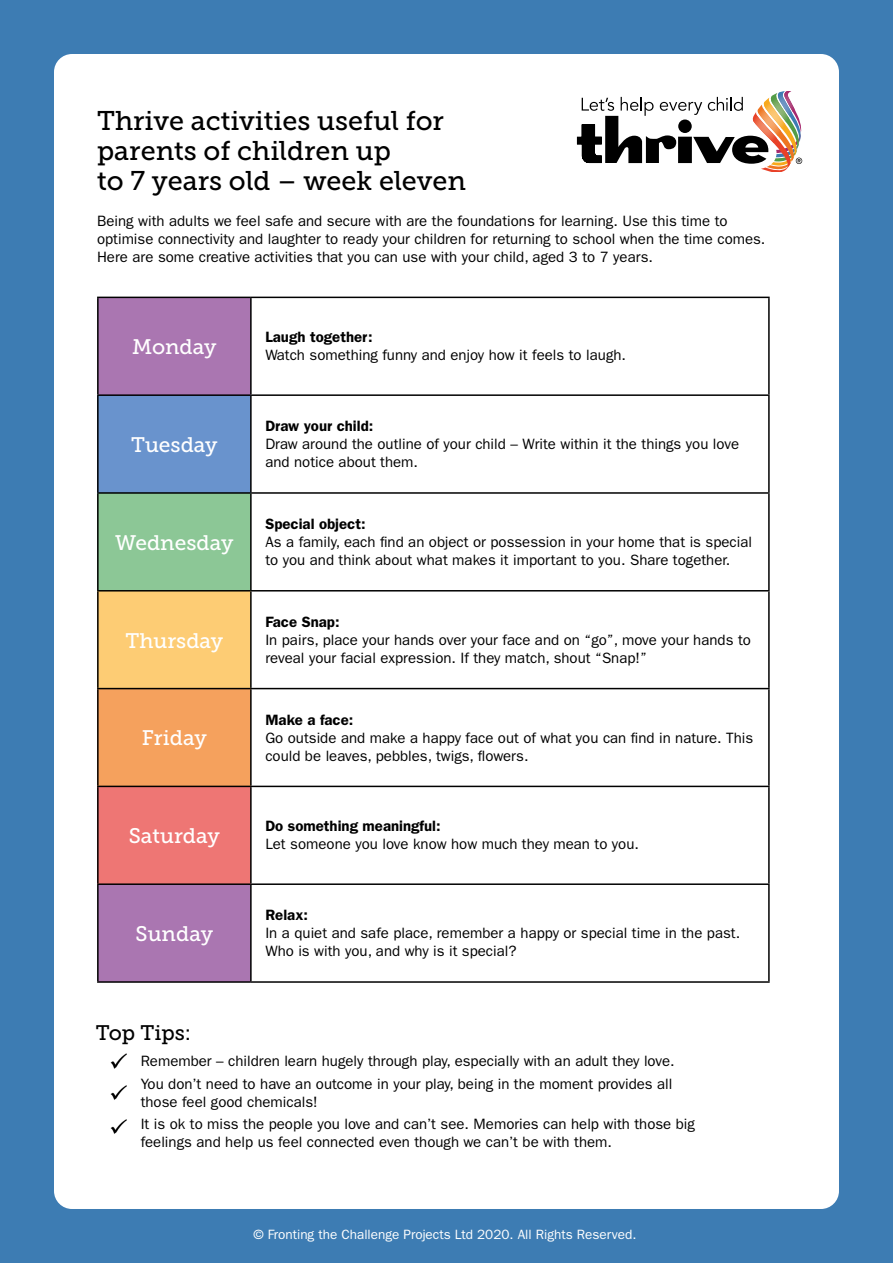
<style>
.page{position:relative;width:893px;height:1263px;background:#3d7cb3}
.page>*{position:absolute;margin:0;border:0;box-sizing:border-box;transform-origin:0 0}
.t1{font:27px/30px "Museo Slab 500";color:#000}
.t2{font:21px "Museo Slab 500";color:#fff}
.t3{font:21px "Museo Slab 500";letter-spacing:-.005em;color:#000}
.t4{font:15px/18px "Franklin Gothic LT Pro";color:#000}
.t5{font:15px "Franklin Gothic LT Pro Dm";color:#000}
.t6{font:13.5px "Franklin Gothic LT Pro";color:#fff}
</style>
<div class="page">
<div style="left:54px;top:54px;width:785px;height:1155px;background:#fff;border-radius:18px"></div>
<div style="left:99px;top:298px;width:151px;height:683px;background:#aa76b1"></div>
<div style="left:98px;top:395px;width:153px;height:98px;background:#6993cd"></div>
<div style="left:98px;top:493px;width:153px;height:98px;background:#8cc796"></div>
<div style="left:98px;top:591px;width:153px;height:98px;background:#fdcc74"></div>
<div style="left:98px;top:689px;width:153px;height:97px;background:#f5a15d"></div>
<div style="left:98px;top:786px;width:153px;height:98px;background:#ee7674"></div>
<hr style="left:97px;top:297px;width:154px;height:1px;background:#000">
<hr style="left:97px;top:298px;width:2px;height:96px;background:#000">
<hr style="left:251px;top:297px;width:519px;height:1px;background:#000">
<hr style="left:250px;top:298px;width:2px;height:96px;background:#000">
<hr style="left:768px;top:298px;width:2px;height:96px;background:#000">
<hr style="left:97px;top:394px;width:154px;height:2px;background:#000">
<hr style="left:97px;top:396px;width:2px;height:96px;background:#000">
<hr style="left:251px;top:394px;width:519px;height:2px;background:#000">
<hr style="left:250px;top:396px;width:2px;height:96px;background:#000">
<hr style="left:768px;top:396px;width:2px;height:96px;background:#000">
<hr style="left:97px;top:492px;width:154px;height:2px;background:#000">
<hr style="left:97px;top:494px;width:2px;height:96px;background:#000">
<hr style="left:251px;top:492px;width:519px;height:2px;background:#000">
<hr style="left:250px;top:494px;width:2px;height:96px;background:#000">
<hr style="left:768px;top:494px;width:2px;height:96px;background:#000">
<hr style="left:97px;top:590px;width:154px;height:1px;background:#000">
<hr style="left:97px;top:591px;width:2px;height:97px;background:#000">
<hr style="left:251px;top:590px;width:519px;height:1px;background:#000">
<hr style="left:250px;top:591px;width:2px;height:97px;background:#000">
<hr style="left:768px;top:591px;width:2px;height:97px;background:#000">
<hr style="left:97px;top:688px;width:154px;height:1px;background:#000">
<hr style="left:97px;top:689px;width:2px;height:97px;background:#000">
<hr style="left:251px;top:688px;width:519px;height:1px;background:#000">
<hr style="left:250px;top:689px;width:2px;height:97px;background:#000">
<hr style="left:768px;top:689px;width:2px;height:97px;background:#000">
<hr style="left:97px;top:786px;width:154px;height:1px;background:#000">
<hr style="left:97px;top:787px;width:2px;height:96px;background:#000">
<hr style="left:251px;top:786px;width:519px;height:1px;background:#000">
<hr style="left:250px;top:787px;width:2px;height:96px;background:#000">
<hr style="left:768px;top:787px;width:2px;height:96px;background:#000">
<hr style="left:97px;top:883px;width:154px;height:2px;background:#000">
<hr style="left:97px;top:885px;width:2px;height:96px;background:#000">
<hr style="left:251px;top:883px;width:519px;height:2px;background:#000">
<hr style="left:250px;top:885px;width:2px;height:96px;background:#000">
<hr style="left:768px;top:885px;width:2px;height:96px;background:#000">
<hr style="left:97px;top:981px;width:154px;height:2px;background:#000">
<hr style="left:251px;top:981px;width:519px;height:2px;background:#000">
<svg style="left:577px;top:91px;width:225px;height:80px"></svg>
<img style="left:110px;top:1053px;width:17px;height:16px">
<img style="left:110px;top:1085px;width:17px;height:15px">
<img style="left:110px;top:1119px;width:17px;height:15px">
<p class="t1" style="left:97px;top:106px;width:370px">Thrive activities useful for parents of children up<br>to 7 years old – week eleven</p>
<p class="t4" style="left:97px;top:212px;width:670px">Being with adults we feel safe and secure with are the foundations for learning. Use this time to optimise connectivity and laughter to ready your children for returning to school when the time comes.<br>Here are some creative activities that you can use with your child, aged 3 to 7 years.</p>
<p class="t2" style="left:132px;top:335px;width:86px">Monday</p>
<p class="t2" style="left:131px;top:433px;width:88px">Tuesday</p>
<p class="t2" style="left:115px;top:531px;width:120px">Wednesday</p>
<p class="t2" style="left:125px;top:629px;width:99px">Thursday</p>
<p class="t2" style="left:142px;top:726px;width:66px">Friday</p>
<p class="t2" style="left:129px;top:824px;width:93px">Saturday</p>
<p class="t2" style="left:136px;top:922px;width:79px">Sunday</p>
<p class="t5" style="left:265px;top:328px;width:109px">Laugh together:</p>
<p class="t4" style="left:265px;top:346px;width:362px">Watch something funny and enjoy how it feels to laugh.</p>
<p class="t5" style="left:265px;top:417px;width:109px">Draw your child:</p>
<p class="t4" style="left:265px;top:435px;width:475px">Draw around the outline of your child – Write within it the things you love and notice about them.</p>
<p class="t5" style="left:265px;top:515px;width:102px">Special object:</p>
<p class="t4" style="left:265px;top:533px;width:488px">As a family, each find an object or possession in your home that is special to you and think about what makes it important to you. Share together.</p>
<p class="t5" style="left:265px;top:613px;width:76px">Face Snap:</p>
<p class="t4" style="left:265px;top:631px;width:487px">In pairs, place your hands over your face and on “go”, move your hands to reveal your facial expression. If they match, shout “Snap!”</p>
<p class="t5" style="left:265px;top:711px;width:89px">Make a face:</p>
<p class="t4" style="left:265px;top:729px;width:489px">Go outside and make a happy face out of what you can find in nature. This could be leaves, pebbles, twigs, flowers.</p>
<p class="t5" style="left:265px;top:817px;width:177px">Do something meaningful:</p>
<p class="t4" style="left:265px;top:835px;width:375px">Let someone you love know how much they mean to you.</p>
<p class="t5" style="left:265px;top:906px;width:44px">Relax:</p>
<p class="t4" style="left:265px;top:924px;width:476px">In a quiet and safe place, remember a happy or special time in the past.<br>Who is with you, and why is it special?</p>
<p class="t3" style="left:96px;top:1021px;width:97px">Top Tips:</p>
<p class="t4" style="left:141px;top:1052px;width:535px">Remember – children learn hugely through play, especially with an adult they love.</p>
<p class="t4" style="left:141px;top:1075px;width:533px">You don’t need to have an outcome in your play, being in the moment provides all those feel good chemicals!</p>
<p class="t4" style="left:141px;top:1115px;width:556px">It is ok to miss the people you love and can’t see. Memories can help with those big feelings and help us feel connected even though we can’t be with them.</p>
<p class="t6" style="left:253px;top:1226px;width:384px">© Fronting the Challenge Projects Ltd 2020. All Rights Reserved.</p>
</div>
